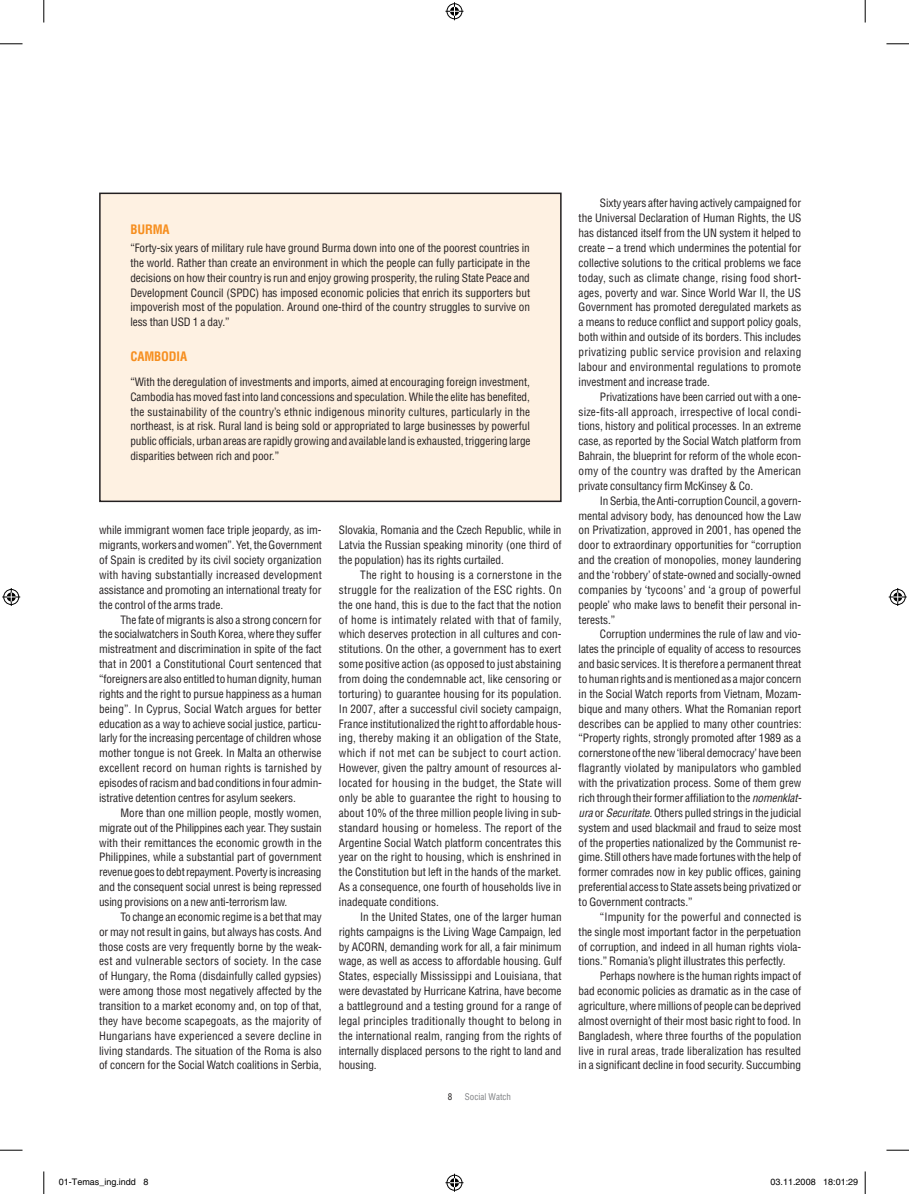
<style>
.page{position:relative;width:909px;height:1194px;background:#fff}
.page>*{position:absolute;margin:0;border:0;box-sizing:border-box;transform-origin:0 0}
.t1{font:700 condensed 12.75px "Helvetica";letter-spacing:-.01em;color:#f68e1e}
.t2{font:condensed 11.25px/14.9px "Helvetica";letter-spacing:-.01em;color:#231f20;text-align:justify}
.t3{font:9px "Helvetica";color:#000}
.t4{font:condensed 9px "Helvetica";color:#808285}
.t5{font:condensed 9px "Helvetica";color:#231f20}
.s1{font-style:italic}
</style>
<div class="page">
<div style="left:100px;top:193px;width:460px;height:308px;background:#fef1e2"></div>
<div style="left:99px;top:192px;width:462px;height:310px;border:2px solid #231f20"></div>
<svg style="left:0;top:44px;width:22px;height:1px"></svg>
<svg style="left:886px;top:44px;width:22px;height:1px"></svg>
<svg style="left:0;top:1149px;width:22px;height:1px"></svg>
<svg style="left:886px;top:1149px;width:22px;height:1px"></svg>
<svg style="left:44px;top:0;width:1px;height:22px"></svg>
<svg style="left:44px;top:1171px;width:1px;height:22px"></svg>
<svg style="left:864px;top:0;width:1px;height:22px"></svg>
<svg style="left:864px;top:1171px;width:1px;height:22px"></svg>
<svg style="left:445px;top:2px;width:18px;height:18px"></svg>
<svg style="left:445px;top:1173px;width:18px;height:18px"></svg>
<svg style="left:2px;top:588px;width:18px;height:18px"></svg>
<svg style="left:888px;top:588px;width:18px;height:18px"></svg>
<p class="t1" style="left:130px;top:221px;width:40px">BURMA</p>
<p class="t2" style="left:130px;top:240px;width:401px">“Forty-six years of military rule have ground Burma down into one of the poorest countries in the world. Rather than create an environment in which the people can fully participate in the decisions on how their country is run and enjoy growing prosperity, the ruling State Peace and Development Council (SPDC) has imposed economic policies that enrich its supporters but impoverish most of the population. Around one-third of the country struggles to survive on less than USD 1 a day.”</p>
<p class="t1" style="left:130px;top:348px;width:52px">CAMBODIA</p>
<p class="t2" style="left:130px;top:374px;width:401px">“With the deregulation of investments and imports, aimed at encouraging foreign investment, Cambodia has moved fast into land concessions and speculation. While the elite has benefited, the sustainability of the country’s ethnic indigenous minority cultures, particularly in the northeast, is at risk. Rural land is being sold or appropriated to large businesses by powerful public officials, urban areas are rapidly growing and available land is exhausted, triggering large disparities between rich and poor.”</p>
<p class="t2" style="left:99px;top:522px;width:224px">while immigrant women face triple jeopardy, as im&shy;migrants, workers and women”. Yet, the Government of Spain is credited by its civil society organization with having substantially increased development assistance and promoting an international treaty for the control of the arms trade.</p>
<p class="t2" style="left:99px;top:611px;width:224px;text-indent:21px">The fate of migrants is also a strong concern for the socialwatchers in South Korea, where they suffer mistreatment and discrimination in spite of the fact that in 2001 a Constitutional Court sentenced that “foreigners are also entitled to human dignity, human rights and the right to pursue happiness as a human being”. In Cyprus, Social Watch argues for better education as a way to achieve social justice, particu&shy;larly for the increasing percentage of children whose mother tongue is not Greek. In Malta an otherwise excellent record on human rights is tarnished by episodes of racism and bad conditions in four admin&shy;istrative detention centres for asylum seekers.</p>
<p class="t2" style="left:99px;top:804px;width:224px;text-indent:21px">More than one million people, mostly women, migrate out of the Philippines each year. They sustain with their remittances the economic growth in the Philippines, while a substantial part of government revenue goes to debt repayment. Poverty is increasing and the consequent social unrest is being repressed using provisions on a new anti-terrorism law.</p>
<p class="t2" style="left:99px;top:908px;width:224px;text-indent:21px">To change an economic regime is a bet that may or may not result in gains, but always has costs. And those costs are very frequently borne by the weak&shy;est and vulnerable sectors of society. In the case of Hungary, the Roma (disdainfully called gypsies) were among those most negatively affected by the transition to a market economy and, on top of that, they have become scapegoats, as the majority of Hungarians have experienced a severe decline in living standards. The situation of the Roma is also of concern for the Social Watch coalitions in Serbia,</p>
<p class="t2" style="left:339px;top:522px;width:224px">Slovakia, Romania and the Czech Republic, while in Latvia the Russian speaking minority (one third of the population) has its rights curtailed.</p>
<p class="t2" style="left:339px;top:567px;width:224px;text-indent:21px">The right to housing is a cornerstone in the struggle for the realization of the ESC rights. On the one hand, this is due to the fact that the notion of home is intimately related with that of family, which deserves protection in all cultures and con&shy;stitutions. On the other, a government has to exert some positive action (as opposed to just abstaining from doing the condemnable act, like censoring or torturing) to guarantee housing for its population.<br>In 2007, after a successful civil society campaign, France institutionalized the right to affordable hous&shy;ing, thereby making it an obligation of the State, which if not met can be subject to court action.<br>However, given the paltry amount of resources al&shy;located for housing in the budget, the State will only be able to guarantee the right to housing to about 10% of the three million people living in sub&shy;standard housing or homeless. The report of the Argentine Social Watch platform concentrates this year on the right to housing, which is enshrined in the Constitution but left in the hands of the market.<br>As a consequence, one fourth of households live in inadequate conditions.</p>
<p class="t2" style="left:339px;top:908px;width:224px;text-indent:21px">In the United States, one of the larger human rights campaigns is the Living Wage Campaign, led by ACORN, demanding work for all, a fair minimum wage, as well as access to affordable housing. Gulf States, especially Mississippi and Louisiana, that were devastated by Hurricane Katrina, have become a battleground and a testing ground for a range of legal principles traditionally thought to belong in the international realm, ranging from the rights of internally displaced persons to the right to land and housing.</p>
<p class="t5" style="left:447px;top:1091px;width:6px">8</p>
<p class="t4" style="left:464px;top:1091px;width:48px">Social Watch</p>
<p class="t2" style="left:578px;top:196px;width:224px;text-indent:21px">Sixty years after having actively campaigned for the Universal Declaration of Human Rights, the US has distanced itself from the UN system it helped to create – a trend which undermines the potential for collective solutions to the critical problems we face today, such as climate change, rising food short&shy;ages, poverty and war. Since World War II, the US Government has promoted deregulated markets as a means to reduce conflict and support policy goals, both within and outside of its borders. This includes privatizing public service provision and relaxing labour and environmental regulations to promote investment and increase trade.</p>
<p class="t2" style="left:578px;top:389px;width:224px;text-indent:21px">Privatizations have been carried out with a one&shy;size-fits-all approach, irrespective of local condi&shy;tions, history and political processes. In an extreme case, as reported by the Social Watch platform from Bahrain, the blueprint for reform of the whole econ&shy;omy of the country was drafted by the American private consultancy firm McKinsey &amp; Co.</p>
<p class="t2" style="left:578px;top:493px;width:224px;text-indent:21px">In Serbia, the Anti-corruption Council, a govern&shy;mental advisory body, has denounced how the Law on Privatization, approved in 2001, has opened the door to extraordinary opportunities for “corruption and the creation of monopolies, money laundering and the ‘robbery’ of state-owned and socially-owned companies by ‘tycoons’ and ‘a group of powerful people’ who make laws to benefit their personal in&shy;terests.”</p>
<p class="t2" style="left:578px;top:626px;width:224px;text-indent:21px">Corruption undermines the rule of law and vio&shy;lates the principle of equality of access to resources and basic services. It is therefore a permanent threat to human rights and is mentioned as a major concern in the Social Watch reports from Vietnam, Mozam&shy;bique and many others. What the Romanian report describes can be applied to many other countries: “Property rights, strongly promoted after 1989 as a cornerstone of the new ‘liberal democracy’ have been flagrantly violated by manipulators who gambled with the privatization process. Some of them grew rich through their former affiliation to the <span class="s1">nomenklat&shy;ura</span> or <span class="s1">Securitate.</span> Others pulled strings in the judicial system and used blackmail and fraud to seize most of the properties nationalized by the Communist re&shy;gime. Still others have made fortunes with the help of former comrades now in key public offices, gaining preferential access to State assets being privatized or to Government contracts.”</p>
<p class="t2" style="left:578px;top:908px;width:224px;text-indent:21px">“Impunity for the powerful and connected is the single most important factor in the perpetuation of corruption, and indeed in all human rights viola&shy;tions.” Romania’s plight illustrates this perfectly.</p>
<p class="t2" style="left:578px;top:968px;width:224px;text-indent:21px">Perhaps nowhere is the human rights impact of bad economic policies as dramatic as in the case of agriculture, where millions of people can be deprived almost overnight of their most basic right to food. In Bangladesh, where three fourths of the population live in rural areas, trade liberalization has resulted in a significant decline in food security. Succumbing</p>
<p class="t3" style="left:59px;top:1176px;width:91px">01-Temas_ing.indd 8</p>
<p class="t3" style="left:770px;top:1176px;width:89px">03.11.2008 18:01:29</p>
</div>
